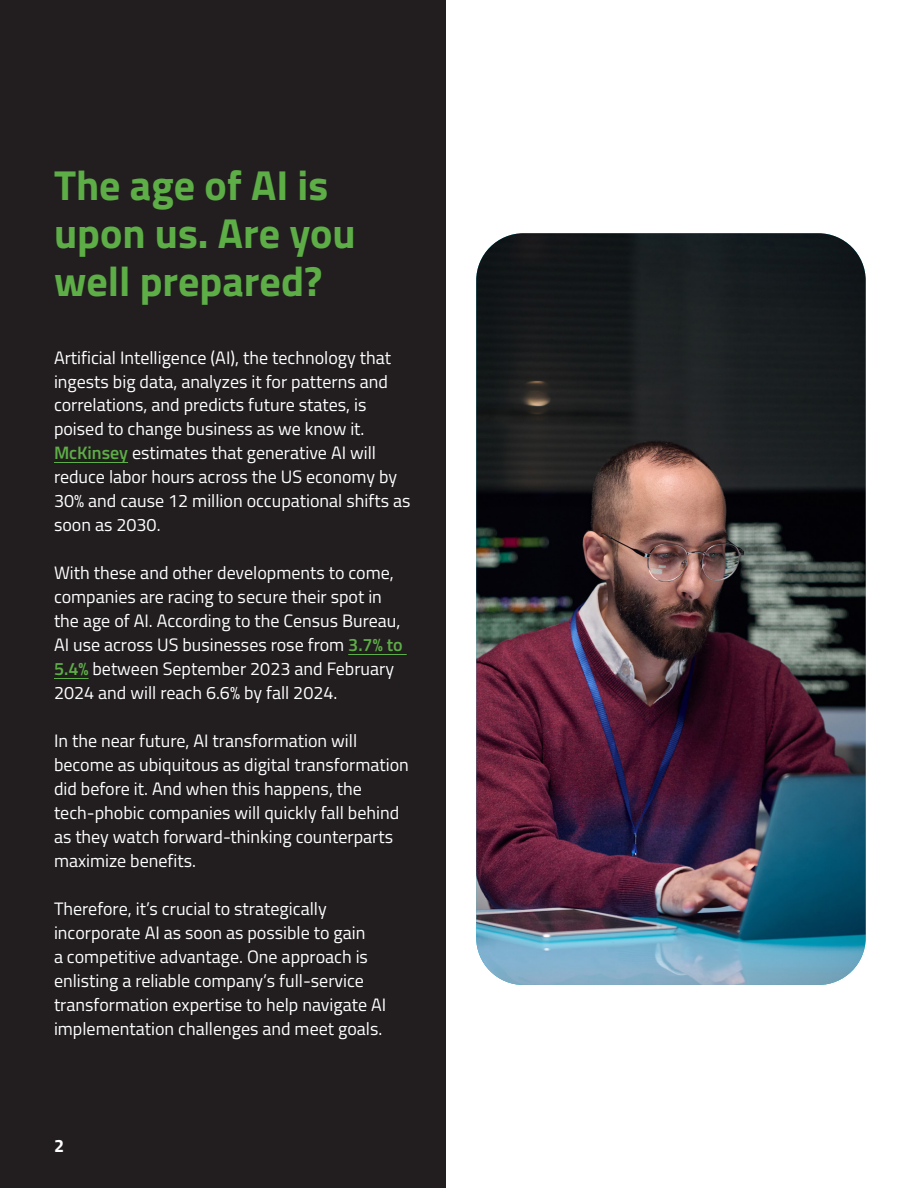
<style>
.page{position:relative;width:918px;height:1188px;background:#fff}
.page>*{position:absolute;margin:0;border:0;box-sizing:border-box;transform-origin:0 0}
.t1{font:700 42px/48px "Titillium Web";color:#5dae46}
.t2{font:18px/24px "Titillium Web";color:#fff}
.t3{font:700 18px "Titillium Web";color:#fff}
.s1{font-weight:600;color:#5dae46}
</style>
<div class="page">
<div style="left:0;top:0;width:446px;height:1188px;background:#221e20"></div>
<hr style="left:54px;top:462px;width:74px;height:1px;background:#5dae46">
<hr style="left:348px;top:654px;width:59px;height:1px;background:#5dae46">
<hr style="left:54px;top:678px;width:35px;height:1px;background:#5dae46">
<img style="left:476px;top:233px;width:390px;height:752px">
<h1 class="t1" style="left:54px;top:159px;width:303px">The age of AI is upon us. Are you well prepared?</h1>
<p class="t2" style="left:54px;top:344px;width:358px">Artificial Intelligence (AI), the technology that ingests big data, analyzes it for patterns and correlations, and predicts future states, is poised to change business as we know it.<br><span class="s1">McKinsey</span> estimates that generative AI will reduce labor hours across the US economy by 30% and cause 12 million occupational shifts as soon as 2030.</p>
<p class="t2" style="left:54px;top:560px;width:350px">With these and other developments to come, companies are racing to secure their spot in the age of AI. According to the Census Bureau, AI use across US businesses rose from <span class="s1">3.7% to 5.4%</span> between September 2023 and February 2024 and will reach 6.6% by fall 2024.</p>
<p class="t2" style="left:54px;top:728px;width:356px">In the near future, AI transformation will become as ubiquitous as digital transformation did before it. And when this happens, the tech-phobic companies will quickly fall behind as they watch forward-thinking counterparts maximize benefits.</p>
<p class="t2" style="left:54px;top:896px;width:334px">Therefore, it’s crucial to strategically incorporate AI as soon as possible to gain<br>a competitive advantage. One approach is enlisting a reliable company’s full-service transformation expertise to help navigate AI implementation challenges and meet goals.</p>
<p class="t3" style="left:54px;top:1132px;width:12px">2</p>
</div>
